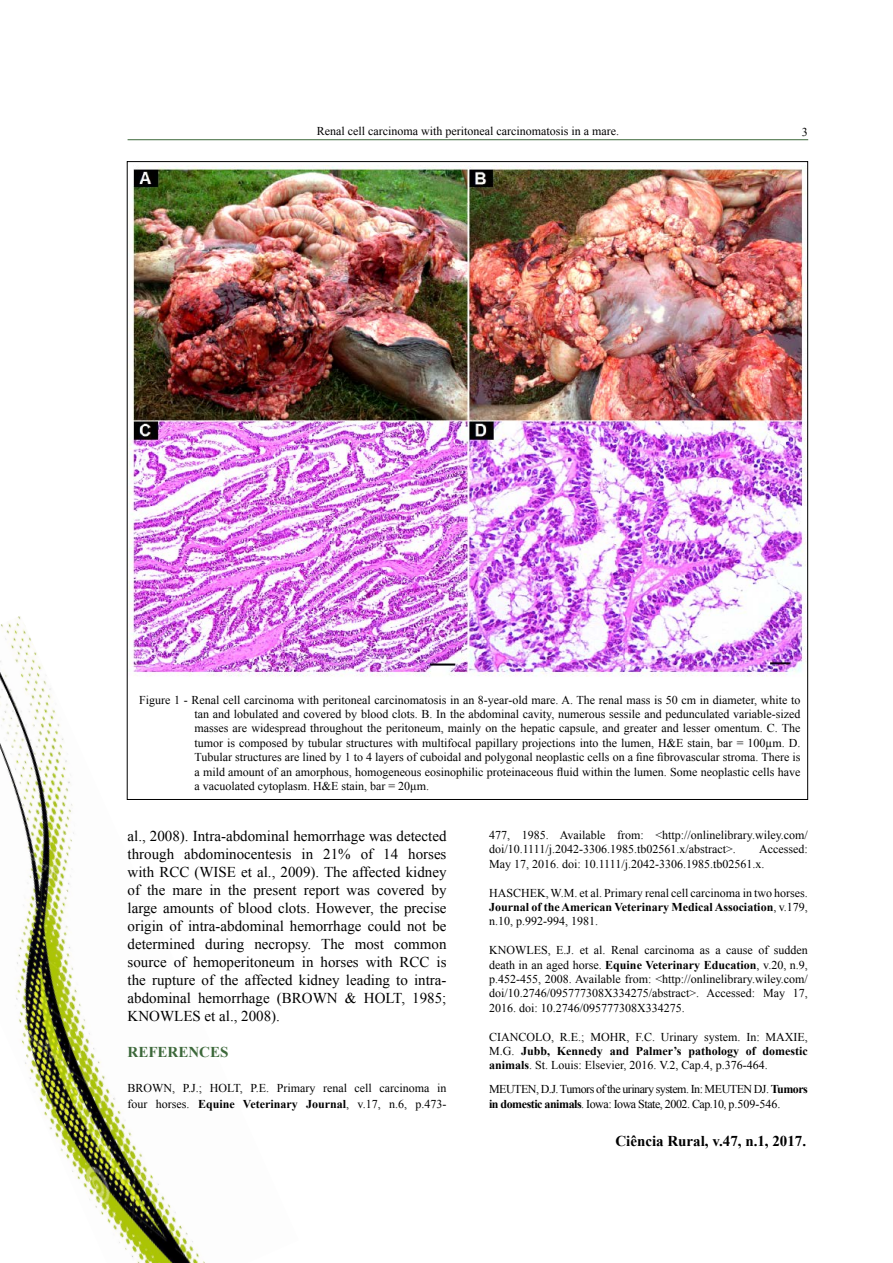
<style>
.page{position:relative;width:893px;height:1263px;background:#fff}
.page>*{position:absolute;margin:0;border:0;box-sizing:border-box;transform-origin:0 0}
.t1{font:15px/18px "Times New Roman";color:#000;text-align:justify}
.t2{font:700 15px "Times New Roman";color:#000}
.t3{font:700 15px "Times New Roman";color:#3c683a}
.t4{font:12px/14.4px "Times New Roman";color:#000;text-align:justify}
.t5{font:12px/14.4px "Times New Roman";letter-spacing:-.04em;color:#000}
.s1{font-weight:700}
</style>
<div class="page">
<hr style="left:128px;top:139px;width:680px;height:1px;background:#3c683a">
<img style="left:0;top:615px;width:205px;height:648px">
<img style="left:129px;top:166px;width:677px;height:511px">
<p class="t4" style="left:317px;top:124px;width:304px">Renal cell carcinoma with peritoneal carcinomatosis in a mare.</p>
<p class="t4" style="left:802px;top:124px;width:7px">3</p>
<p class="t4" style="left:194px;top:692px;width:607px;text-indent:-55px">Figure 1 - Renal cell carcinoma with peritoneal carcinomatosis in an 8-year-old mare. A. The renal mass is 50 cm in diameter, white to tan and lobulated and covered by blood clots. B. In the abdominal cavity, numerous sessile and pedunculated variable-sized masses are widespread throughout the peritoneum, mainly on the hepatic capsule, and greater and lesser omentum. C. The tumor is composed by tubular structures with multifocal papillary projections into the lumen, H&amp;E stain, bar = 100µm. D.<br>Tubular structures are lined by 1 to 4 layers of cuboidal and polygonal neoplastic cells on a fine fibrovascular stroma. There is a mild amount of an amorphous, homogeneous eosinophilic proteinaceous fluid within the lumen. Some neoplastic cells have a vacuolated cytoplasm. H&amp;E stain, bar = 20μm.</p>
<p class="t1" style="left:128px;top:827px;width:320px">al., 2008). Intra-abdominal hemorrhage was detected through abdominocentesis in 21% of 14 horses with RCC (WISE et al., 2009). The affected kidney of the mare in the present report was covered by large amounts of blood clots. However, the precise origin of intra-abdominal hemorrhage could not be determined during necropsy. The most common source of hemoperitoneum in horses with RCC is the rupture of the affected kidney leading to intra&shy;abdominal hemorrhage (BROWN &amp; HOLT, 1985; KNOWLES et al., 2008).</p>
<p class="t3" style="left:128px;top:1042px;width:102px">REFERENCES</p>
<p class="t4" style="left:128px;top:1079px;width:320px;line-height:16.5px">BROWN, P.J.; HOLT, P.E. Primary renal cell carcinoma in four horses. <span class="s1">Equine Veterinary Journal</span>, v.17, n.6, p.473-</p>
<p class="t4" style="left:489px;top:827px;width:320px">477, 1985. Available from: &lt;http://onlinelibrary.wiley.com/ doi/10.1111/j.2042-3306.1985.tb02561.x/abstract&gt;.</p>
<p class="t4" style="left:489px;top:842px;width:320px;text-indent:270px">Accessed:<br>May 17, 2016. doi: 10.1111/j.2042-3306.1985.tb02561.x.</p>
<p class="t4" style="left:489px;top:885px;width:320px">HASCHEK, W.M. et al. Primary renal cell carcinoma in two horses.<br><span class="s1">Journal of the American Veterinary Medical Association</span>, v.179, n.10, p.992-994, 1981.</p>
<p class="t4" style="left:489px;top:943px;width:320px">KNOWLES, E.J. et al. Renal carcinoma as a cause of sudden death in an aged horse. <span class="s1">Equine Veterinary Education</span>, v.20, n.9, p.452-455, 2008. Available from: &lt;http://onlinelibrary.wiley.com/ doi/10.2746/095777308X334275/abstract&gt;. Accessed: May 17, 2016. doi: 10.2746/095777308X334275.</p>
<p class="t4" style="left:489px;top:1029px;width:320px">CIANCOLO, R.E.; MOHR, F.C. Urinary system. In: MAXIE, M.G. <span class="s1">Jubb, Kennedy and Palmer’s pathology of domestic animals</span>. St. Louis: Elsevier, 2016. V.2, Cap.4, p.376-464.</p>
<p class="t5" style="left:489px;top:1082px;width:320px">MEUTEN, D.J. Tumors of the urinary system. In: MEUTEN DJ. <span class="s1">Tumors in domestic animals</span>. Iowa: Iowa State, 2002. Cap.10, p.509-546.</p>
<p class="t2" style="left:615px;top:1130px;width:192px">Ciência Rural, v.47, n.1, 2017.</p>
</div>
